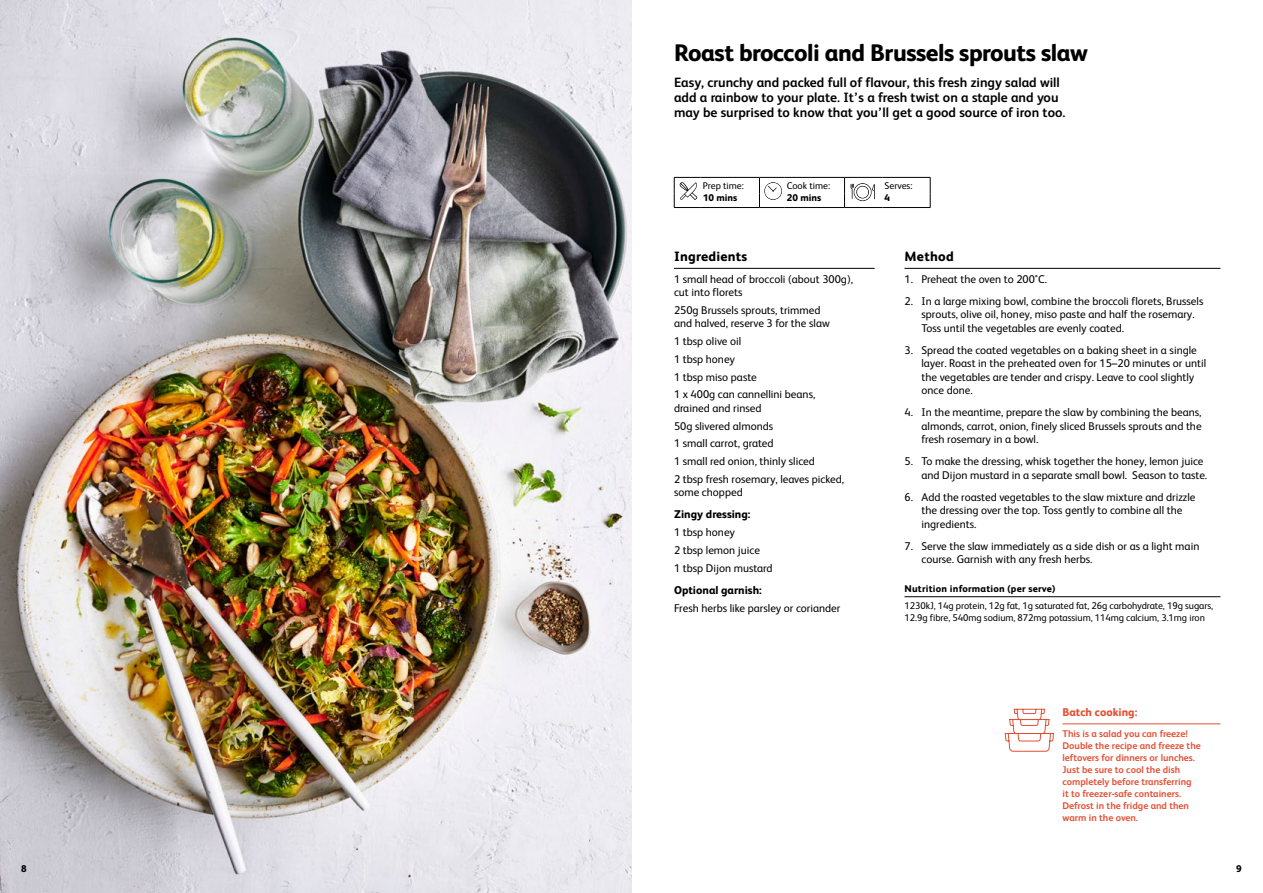
<style>
.page{position:relative;width:1263px;height:893px;background:#fff}
.page>*{position:absolute;margin:0;border:0;box-sizing:border-box;transform-origin:0 0}
.t1{font:800 24px "FS Albert";letter-spacing:-.02em;color:#000}
.t2{font:700 13.5px/15px "FS Albert";color:#000}
.t3{font:800 13.5px "FS Albert";letter-spacing:.02em;color:#000}
.t4{font:11.25px/13.5px "FS Albert";color:#000}
.t5{font:800 11.25px "FS Albert";color:#000}
.t6{font:800 11.25px "FS Albert";color:#e54e32}
.t7{font:700 9.75px/12px "FS Albert";color:#e54e32}
.t8{font:9.75px/12px "FS Albert";letter-spacing:-.005em;color:#000}
.t9{font:800 9.75px "FS Albert";letter-spacing:.02em;color:#000}
</style>
<div class="page">
<img style="left:0;top:0;width:631px;height:893px">
<hr style="left:674px;top:268px;width:201px;height:1px;background:#000">
<hr style="left:904px;top:268px;width:316px;height:1px;background:#000">
<hr style="left:904px;top:596px;width:316px;height:1px;background:#000">
<hr style="left:701px;top:177px;width:58px;height:1px;background:#000">
<hr style="left:785px;top:177px;width:59px;height:1px;background:#000">
<hr style="left:844px;top:177px;width:38px;height:1px;background:#000">
<hr style="left:882px;top:177px;width:48px;height:1px;background:#000">
<svg style="left:930px;top:178px;width:1px;height:29px"></svg>
<hr style="left:701px;top:207px;width:58px;height:1px;background:#000">
<hr style="left:785px;top:207px;width:59px;height:1px;background:#000">
<hr style="left:844px;top:207px;width:38px;height:1px;background:#000">
<hr style="left:882px;top:207px;width:48px;height:1px;background:#000">
<svg style="left:674px;top:177px;width:27px;height:31px"></svg>
<svg style="left:759px;top:177px;width:26px;height:31px"></svg>
<svg style="left:844px;top:178px;width:31px;height:29px"></svg>
<div style="left:857px;top:187px;width:11px;height:11px;background:#fff;border-radius:50%"></div>
<hr style="left:1062px;top:724px;width:158px;height:1px;background:#e54e32">
<svg style="left:1005px;top:709px;width:49px;height:43px"></svg>
<h1 class="t1" style="left:674px;top:39px;width:415px">Roast broccoli and Brussels sprouts slaw</h1>
<p class="t2" style="left:674px;top:74px;width:393px">Easy, crunchy and packed full of flavour, this fresh zingy salad will add a rainbow to your plate. It’s a fresh twist on a staple and you may be surprised to know that you’ll get a good source of iron too.</p>
<p class="t8" style="left:703px;top:180px;width:42px">Prep time:</p>
<p class="t8" style="left:787px;top:180px;width:45px">Cook time:</p>
<p class="t8" style="left:884px;top:180px;width:29px">Serves:</p>
<p class="t9" style="left:703px;top:192px;width:36px">10 mins</p>
<p class="t9" style="left:787px;top:192px;width:36px">20 mins</p>
<p class="t9" style="left:884px;top:192px;width:7px">4</p>
<p class="t3" style="left:674px;top:248px;width:75px">Ingredients</p>
<p class="t4" style="left:674px;top:272px;width:180px">1 small head of broccoli (about 300g), cut into florets</p>
<p class="t4" style="left:674px;top:303px;width:157px">250g Brussels sprouts, trimmed and halved, reserve 3 for the slaw</p>
<p class="t4" style="left:674px;top:332px;width:143px;line-height:17.7px">1 tbsp olive oil<br>1 tbsp honey<br>1 tbsp miso paste<br>1 x 400g can cannellini beans,</p>
<p class="t4" style="left:674px;top:399px;width:172px;line-height:17.7px">drained and rinsed<br>50g slivered almonds<br>1 small carrot, grated<br>1 small red onion, thinly sliced<br>2 tbsp fresh rosemary, leaves picked,</p>
<p class="t4" style="left:674px;top:486px;width:70px">some chopped</p>
<p class="t5" style="left:674px;top:508px;width:78px">Zingy dressing:</p>
<p class="t4" style="left:674px;top:523px;width:100px;line-height:17.7px">1 tbsp honey<br>2 tbsp lemon juice<br>1 tbsp Dijon mustard</p>
<p class="t5" style="left:674px;top:583px;width:89px">Optional garnish:</p>
<p class="t4" style="left:674px;top:601px;width:168px">Fresh herbs like parsley or coriander</p>
<p class="t3" style="left:904px;top:248px;width:51px">Method</p>
<p class="t4" style="left:904px;top:272px;width:144px">1. Preheat the oven to 200°C.</p>
<p class="t4" style="left:921px;top:294px;width:283px;text-indent:-17px">2. In a large mixing bowl, combine the broccoli florets, Brussels sprouts, olive oil, honey, miso paste and half the rosemary.<br>Toss until the vegetables are evenly coated.</p>
<p class="t4" style="left:921px;top:343px;width:286px;text-indent:-17px">3. Spread the coated vegetables on a baking sheet in a single layer. Roast in the preheated oven for 15–20 minutes or until the vegetables are tender and crispy. Leave to cool slightly once done.</p>
<p class="t4" style="left:921px;top:406px;width:282px;text-align:justify;text-indent:-17px">4. In the meantime, prepare the slaw by combining the beans, almonds, carrot, onion, finely sliced Brussels sprouts and the fresh rosemary in a bowl.</p>
<p class="t4" style="left:921px;top:455px;width:287px;text-indent:-17px">5. To make the dressing, whisk together the honey, lemon juice and Dijon mustard in a separate small bowl. Season to taste.</p>
<p class="t4" style="left:921px;top:490px;width:276px;text-indent:-17px">6. Add the roasted vegetables to the slaw mixture and drizzle the dressing over the top. Toss gently to combine all the ingredients.</p>
<p class="t4" style="left:921px;top:539px;width:279px;text-indent:-17px">7. Serve the slaw immediately as a side dish or as a light main course. Garnish with any fresh herbs.</p>
<p class="t9" style="left:904px;top:583px;width:152px">Nutrition information (per serve)</p>
<p class="t8" style="left:904px;top:599px;width:310px">1230kJ, 14g protein, 12g fat, 1g saturated fat, 26g carbohydrate, 19g sugars,<br>12.9g fibre, 540mg sodium, 872mg potassium, 114mg calcium, 3.1mg iron</p>
<p class="t6" style="left:1062px;top:706px;width:76px">Batch cooking:</p>
<p class="t7" style="left:1062px;top:727px;width:140px">This is a salad you can freeze!<br>Double the recipe and freeze the leftovers for dinners or lunches.<br>Just be sure to cool the dish completely before transferring<br>it to freezer-safe containers.<br>Defrost in the fridge and then warm in the oven.</p>
<p class="t9" style="left:21px;top:863px;width:7px">8</p>
<p class="t9" style="left:1236px;top:863px;width:7px">9</p>
</div>
